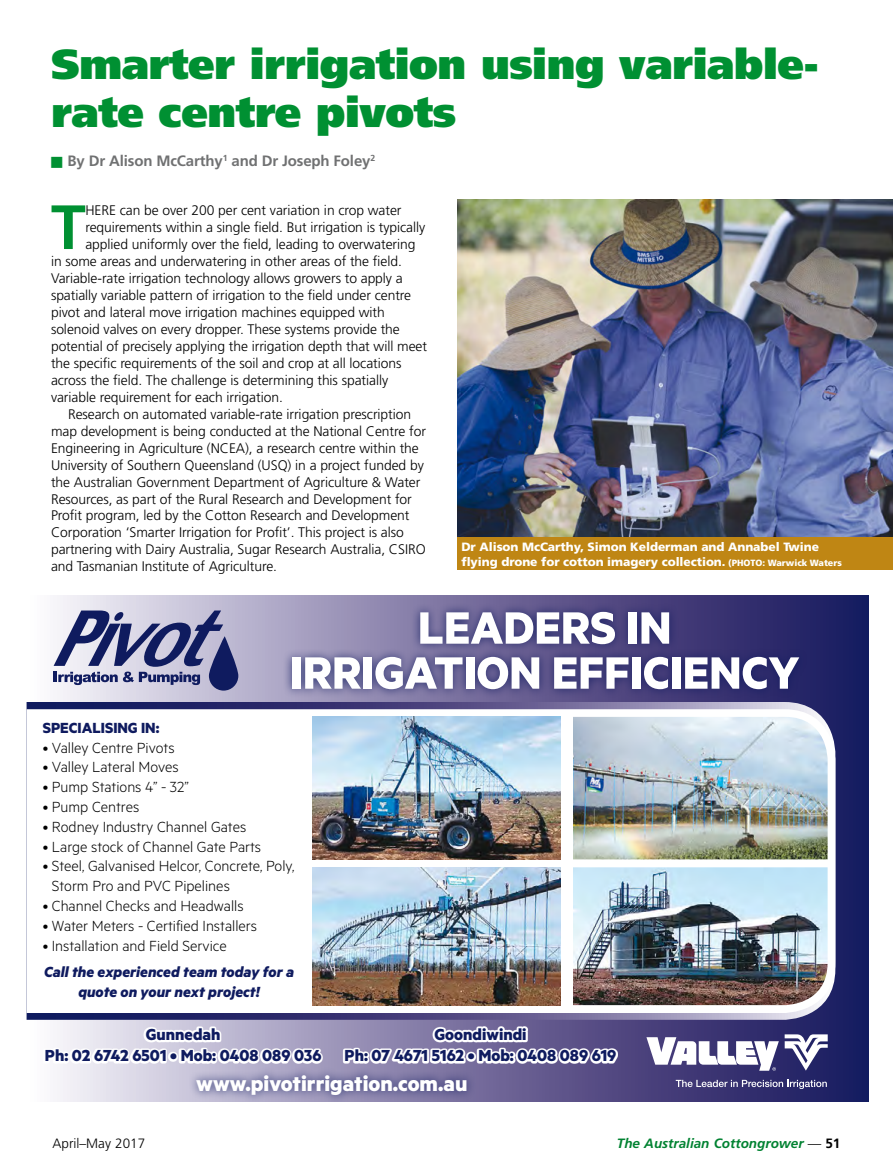
<style>
.page{position:relative;width:893px;height:1170px;background:#fff}
.page>*{position:absolute;margin:0;border:0;box-sizing:border-box;transform-origin:0 0}
.t1{font:700 62.4px "Frutiger";color:#009032}
.t2{font:700 51px/45px "Metric";color:#fff;text-align:center}
.t3{font:900 42px/48px "Frutiger";letter-spacing:-.01em;color:#009032}
.t4{font:700 24px "Metric";color:#fff}
.t5{font:700 18px/21px "Metric";color:#0f1b5f;text-align:center}
.t6{font:300 16.5px/19.8px "Metric";color:#000}
.t7{font:italic 700 16.5px/19.8px "Metric";color:#0f1b5f;text-align:center}
.t8{font:700 16.5px "Metric";color:#0f1b5f}
.t9{font:700 15px "Frutiger";letter-spacing:-.01em;color:#707172}
.t10{font:300 13.8px "Frutiger";letter-spacing:-.005em;color:#000}
.t11{font:italic 700 13.5px "Frutiger";color:#008231}
.t12{font:300 13.5px "Frutiger";color:#000}
.t13{font:900 12px/14.4px "Frutiger";letter-spacing:-.005em;color:#fff}
.s1{font-size:9px}
.s2{font-weight:300;font-style:normal;color:#000}
.s3{font-style:normal;color:#000}
</style>
<div class="page">
<svg style="left:27px;top:595px;width:841px;height:506px;background:#706e9b"></svg>
<svg style="left:209px;top:636px;width:29px;height:54px"></svg>
<svg style="left:54px;top:610px;width:169px;height:75px;background:#878baf"></svg>
<svg style="left:27px;top:702px;width:808px;height:317px;background:#625f91"></svg>
<svg style="left:27px;top:709px;width:808px;height:303px"></svg>
<svg style="left:785px;top:1034px;width:43px;height:36px"></svg>
<svg style="left:646px;top:1037px;width:133px;height:33px"></svg>
<svg style="left:676px;top:1079px;width:151px;height:9px"></svg>
<div style="left:282px;top:602px;width:526px;height:96px;background:#0f1b5f;opacity:.75"></div>
<svg style="left:44px;top:1026px;width:574px;height:37px"></svg>
<div style="left:188px;top:1066px;width:288px;height:35px;background:#0f1b5f;opacity:.75"></div>
<img style="left:312px;top:716px;width:249px;height:143px">
<img style="left:573px;top:716px;width:255px;height:143px">
<img style="left:573px;top:867px;width:255px;height:138px">
<img style="left:312px;top:867px;width:249px;height:138px">
<img style="left:457px;top:200px;width:436px;height:338px">
<div style="left:457px;top:538px;width:436px;height:32px;background:#bf8614"></div>
<h3 class="t3" style="left:51px;top:40px;width:769px">Smarter irrigation using variable&shy;rate centre pivots</h3>
<p class="t9" style="left:68px;top:152px;width:309px">By Dr Alison McCarthy<sup>1</sup> and Dr Joseph Foley<sup>2</sup></p>
<h1 class="t1" style="left:51px;top:191px;width:36px">T</h1>
<p class="t10" style="left:85px;top:202px;width:318px">HERE can be over 200 per cent variation in crop water</p>
<p class="t10" style="left:85px;top:219px;width:341px">requirements within a single field. But irrigation is typically</p>
<p class="t10" style="left:85px;top:236px;width:332px">applied uniformly over the field, leading to overwatering</p>
<p class="t10" style="left:51px;top:253px;width:352px">in some areas and underwatering in other areas of the field.</p>
<p class="t10" style="left:51px;top:270px;width:353px">Variable-rate irrigation technology allows growers to apply a</p>
<p class="t10" style="left:51px;top:287px;width:362px">spatially variable pattern of irrigation to the field under centre</p>
<p class="t10" style="left:51px;top:304px;width:335px">pivot and lateral move irrigation machines equipped with</p>
<p class="t10" style="left:51px;top:321px;width:350px">solenoid valves on every dropper. These systems provide the</p>
<p class="t10" style="left:51px;top:338px;width:377px">potential of precisely applying the irrigation depth that will meet</p>
<p class="t10" style="left:51px;top:355px;width:352px">the specific requirements of the soil and crop at all locations</p>
<p class="t10" style="left:51px;top:372px;width:339px">across the field. The challenge is determining this spatially</p>
<p class="t10" style="left:51px;top:389px;width:233px">variable requirement for each irrigation.</p>
<p class="t10" style="left:68px;top:406px;width:345px">Research on automated variable-rate irrigation prescription</p>
<p class="t10" style="left:51px;top:423px;width:376px">map development is being conducted at the National Centre for</p>
<p class="t10" style="left:51px;top:440px;width:369px">Engineering in Agriculture (NCEA), a research centre within the</p>
<p class="t10" style="left:51px;top:457px;width:374px">University of Southern Queensland (USQ) in a project funded by</p>
<p class="t10" style="left:51px;top:474px;width:371px">the Australian Government Department of Agriculture &amp; Water</p>
<p class="t10" style="left:51px;top:491px;width:362px">Resources, as part of the Rural Research and Development for</p>
<p class="t10" style="left:51px;top:508px;width:360px">Profit program, led by the Cotton Research and Development</p>
<p class="t10" style="left:51px;top:525px;width:354px">Corporation ‘Smarter Irrigation for Profit’. This project is also</p>
<p class="t10" style="left:51px;top:542px;width:376px">partnering with Dairy Australia, Sugar Research Australia, CSIRO</p>
<p class="t10" style="left:51px;top:558px;width:228px">and Tasmanian Institute of Agriculture.</p>
<p class="t13" style="left:461px;top:540px;width:382px">Dr Alison McCarthy, Simon Kelderman and Annabel Twine flying drone for cotton imagery collection. <span class="s1">(PHOTO: Warwick Waters</span></p>
<h2 class="t2" style="left:290px;top:603px;width:511px">LEADERS IN<br>IRRIGATION EFFICIENCY</h2>
<p class="t8" style="left:43px;top:717px;width:118px">SPECIALISING IN:</p>
<p class="t6" style="left:43px;top:736px;width:133px">• Valley Centre Pivots</p>
<p class="t6" style="left:43px;top:756px;width:138px">• Valley Lateral Moves</p>
<p class="t6" style="left:43px;top:776px;width:147px">• Pump Stations 4” - 32”</p>
<p class="t6" style="left:43px;top:796px;width:98px">• Pump Centres</p>
<p class="t6" style="left:43px;top:816px;width:205px">• Rodney Industry Channel Gates</p>
<p class="t6" style="left:43px;top:835px;width:220px">• Large stock of Channel Gate Parts</p>
<p class="t6" style="left:52px;top:855px;width:244px;text-indent:-9px">• Steel, Galvanised Helcor, Concrete, Poly,<br>Storm Pro and PVC Pipelines</p>
<p class="t6" style="left:43px;top:895px;width:202px">• Channel Checks and Headwalls</p>
<p class="t6" style="left:43px;top:915px;width:216px">• Water Meters - Certified Installers</p>
<p class="t6" style="left:43px;top:934px;width:186px">• Installation and Field Service</p>
<p class="t7" style="left:44px;top:961px;width:251px">Call the experienced team today for a quote on your next project!</p>
<h3 class="t5" style="left:45px;top:1023px;width:278px">Gunnedah<br>Ph: 02 6742 6501 • Mob: 0408 089 036</h3>
<h3 class="t5" style="left:345px;top:1023px;width:273px">Goondiwindi<br>Ph: 07 4671 5162 • Mob: 0408 089 619</h3>
<h3 class="t4" style="left:196px;top:1069px;width:273px">www.pivotirrigation.com.au</h3>
<p class="t12" style="left:53px;top:1135px;width:94px">April–May 2017</p>
<p class="t11" style="left:617px;top:1135px;width:225px">The Australian Cottongrower <span class="s2">—</span> <span class="s3">51</span></p>
</div>
